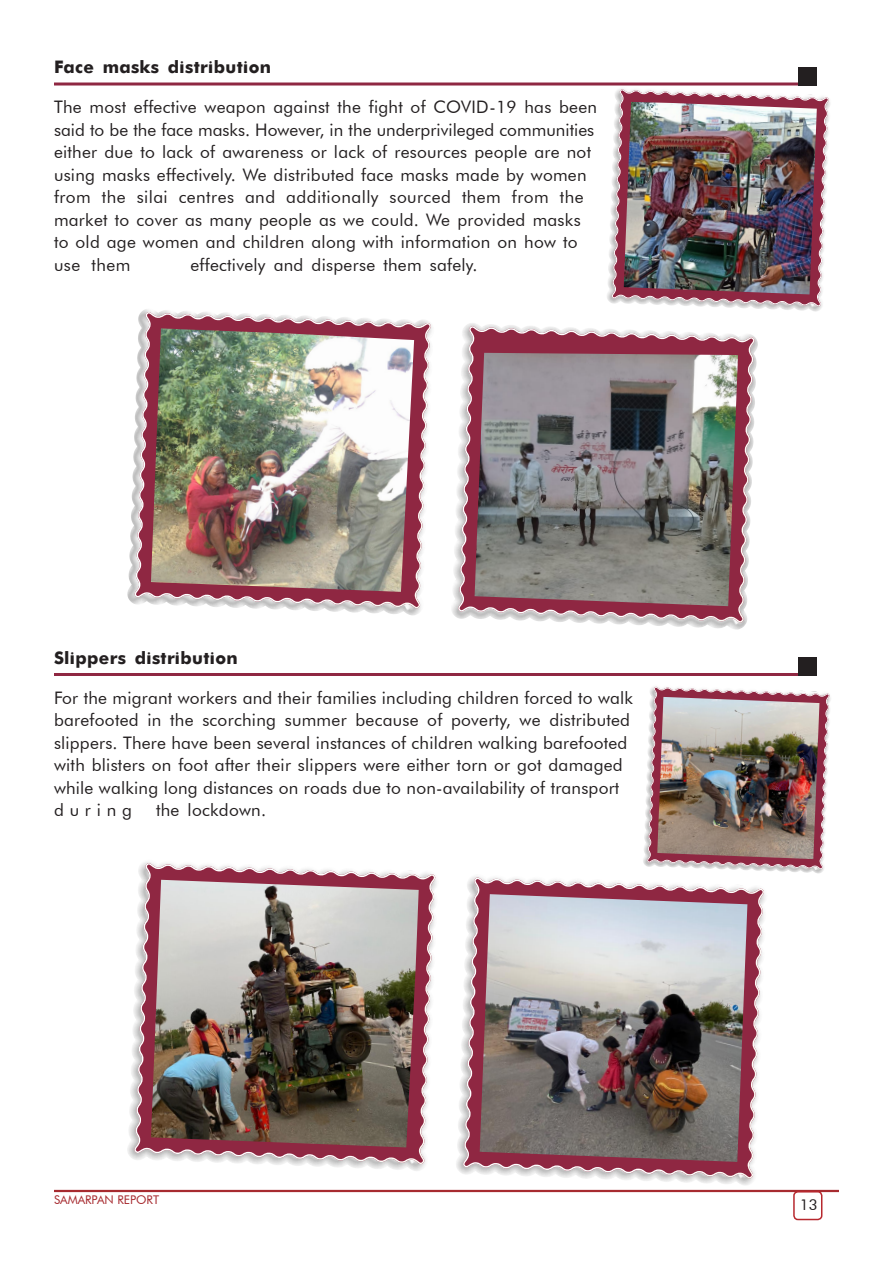
<style>
.page{position:relative;width:893px;height:1263px;background:#fff}
.page>*{position:absolute;margin:0;border:0;box-sizing:border-box;transform-origin:0 0}
.Body_Text{font:17.25px/22.5px "Futura BT";letter-spacing:.015em;color:#231f20}
.Body_Text-2{font:700 17.25px "Futura";letter-spacing:.015em;color:#231f20}
.t1{font:15px "Futura BT";color:#231f20}
.t2{font:12px "Futura BT";color:#a72b30}
</style>
<div class="page">
<hr style="left:54px;top:1190px;width:785px;height:2px;background:#a72b30">
<div style="left:793px;top:1191px;width:29px;height:29px;border:2px solid #b7282e;border-radius:4px"></div>
<hr style="left:54px;top:83px;width:762px;height:3px;background:#8f2742">
<div style="left:798px;top:67px;width:18px;height:19px;background:#231f20"></div>
<hr style="left:54px;top:673px;width:762px;height:3px;background:#8f2742">
<div style="left:798px;top:657px;width:18px;height:19px;background:#231f20"></div>
<svg style="left:699px;top:97px;width:131px;height:211px"></svg>
<svg style="left:610px;top:90px;width:213px;height:216px"></svg>
<img style="left:624px;top:102px;width:193px;height:192px">
<svg style="left:646px;top:687px;width:185px;height:184px"></svg>
<img style="left:657px;top:697px;width:162px;height:162px">
<svg style="left:274px;top:873px;width:163px;height:293px"></svg>
<svg style="left:132px;top:864px;width:295px;height:300px"></svg>
<img style="left:151px;top:880px;width:268px;height:267px">
<img style="left:131px;top:309px;width:17px;height:205px">
<svg style="left:252px;top:320px;width:180px;height:291px"></svg>
<svg style="left:132px;top:313px;width:290px;height:295px"></svg>
<img style="left:151px;top:328px;width:263px;height:264px">
<svg style="left:585px;top:887px;width:180px;height:294px"></svg>
<svg style="left:461px;top:878px;width:294px;height:300px"></svg>
<img style="left:480px;top:894px;width:267px;height:268px">
<img style="left:465px;top:323px;width:6px;height:4px">
<svg style="left:596px;top:334px;width:161px;height:291px"></svg>
<svg style="left:456px;top:327px;width:290px;height:296px"></svg>
<img style="left:475px;top:353px;width:263px;height:253px">
<p class="Body_Text-2" style="left:54px;top:54px;width:219px">Face masks distribution</p>
<p class="Body_Text" style="left:54px;top:96px;width:545px">The most effective weapon against the fight of COVID-19 has been said to be the face masks. However, in the underprivileged communities either due to lack of awareness or lack of resources people are not using masks effectively. We distributed face masks made by women from the silai centres and additionally sourced them from the market to cover as many people as we could. We provided masks to old age women and children along with information on how to use them</p>
<p class="Body_Text" style="left:190px;top:253px;width:288px">effectively and disperse them safely.</p>
<p class="Body_Text-2" style="left:54px;top:645px;width:185px">Slippers distribution</p>
<p class="Body_Text" style="left:54px;top:686px;width:581px">For the migrant workers and their families including children forced to walk barefooted in the scorching summer because of poverty, we distributed slippers. There have been several instances of children walking barefooted with blisters on foot after their slippers were either torn or got damaged while walking long distances on roads due to non-availability of transport during</p>
<p class="Body_Text" style="left:156px;top:799px;width:112px">the lockdown.</p>
<p class="t2" style="left:54px;top:1192px;width:107px">SAMARPAN REPORT</p>
<p class="t1" style="left:800px;top:1196px;width:19px">13</p>
</div>
